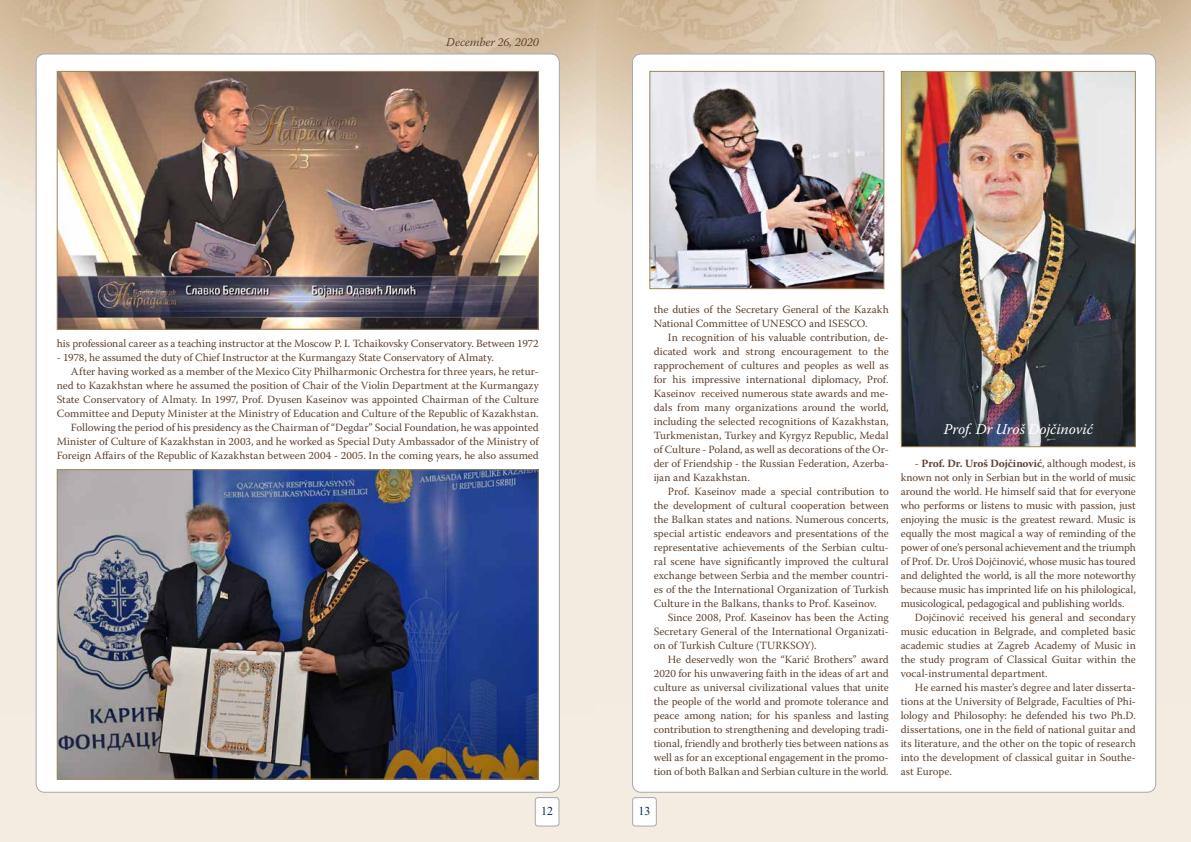
<style>
.page{position:relative;width:1191px;height:842px;background:#fff}
.page>*{position:absolute;margin:0;border:0;box-sizing:border-box;transform-origin:0 0}
.t1{font:italic 15px "Warnock Pro";letter-spacing:-.005em;color:#fff}
.t2{font:italic 12px "Warnock Pro";letter-spacing:-.01em;color:#60432e}
.t3{font:12px "Times New Roman";color:#002a54}
.t4{font:11px/14px "Warnock Pro";color:#60432e;text-align:justify}
.s1{font-weight:700}
</style>
<div class="page">
<div style="left:595px;top:675px;width:596px;height:167px;background:#f4ece0"></div>
<img style="left:595px;top:0;width:595px;height:703px">
<div style="left:632px;top:797px;width:24px;height:29px;background:#fff;border-radius:3px"></div>
<div style="left:632px;top:797px;width:24px;height:29px;border:1px solid #a7a9ac;border-radius:3px"></div>
<div style="left:632px;top:54px;width:523px;height:738px;background:#fff;border-radius:9px"></div>
<div style="left:0;top:675px;width:594px;height:167px;background:#f4ece0"></div>
<img style="left:0;top:0;width:595px;height:715px">
<div style="left:36px;top:54px;width:523px;height:738px;background:#fff;border-radius:9px"></div>
<div style="left:535px;top:797px;width:24px;height:29px;background:#fff;border-radius:3px"></div>
<div style="left:535px;top:797px;width:24px;height:29px;border:1px solid #a7a9ac;border-radius:3px"></div>
<img style="left:651px;top:73px;width:231px;height:214px">
<div style="left:649px;top:71px;width:235px;height:218px;border:1px solid #9b885d"></div>
<img style="left:59px;top:73px;width:478px;height:255px">
<div style="left:57px;top:71px;width:482px;height:259px;border:1px solid #9b885d"></div>
<img style="left:59px;top:471px;width:478px;height:307px">
<div style="left:57px;top:469px;width:482px;height:311px;border:1px solid #9b885d"></div>
<img style="left:902px;top:73px;width:231px;height:372px">
<div style="left:900px;top:71px;width:235px;height:376px;border:1px solid #9b885d"></div>
<p class="t2" style="left:446px;top:35px;width:94px">December 26, 2020</p>
<p class="t4" style="left:57px;top:336px;width:483px">his professional career as a teaching instructor at the Moscow P. I. Tchaikovsky Conservatory. Between 1972</p>
<p class="t4" style="left:57px;top:350px;width:438px">- 1978, he assumed the duty of Chief Instructor at the Kurmangazy State Conservatory of Almaty.</p>
<p class="t4" style="left:71px;top:364px;width:469px">After having worked as a member of the Mexico City Philharmonic Orchestra for three years, he retur-</p>
<p class="t4" style="left:57px;top:378px;width:483px">ned to Kazakhstan where he assumed the position of Chair of the Violin Department at the Kurmangazy</p>
<p class="t4" style="left:57px;top:392px;width:483px">State Conservatory of Almaty. In 1997, Prof. Dyusen Kaseinov was appointed Chairman of the Culture</p>
<p class="t4" style="left:57px;top:406px;width:483px">Committee and Deputy Minister at the Ministry of Education and Culture of the Republic of Kazakhstan.</p>
<p class="t4" style="left:71px;top:420px;width:469px">Following the period of his presidency as the Chairman of “Degdar” Social Foundation, he was appointed</p>
<p class="t4" style="left:57px;top:434px;width:483px">Minister of Culture of Kazakhstan in 2003, and he worked as Special Duty Ambassador of the Ministry of</p>
<p class="t4" style="left:57px;top:448px;width:483px">Foreign Affairs of the Republic of Kazakhstan between 2004 - 2005. In the coming years, he also assumed</p>
<p class="t4" style="left:654px;top:302px;width:236px">the duties of the Secretary General of the Kazakh<br>National Committee of UNESCO and ISESCO.</p>
<p class="t4" style="left:654px;top:330px;width:236px;text-indent:14px">In recognition of his valuable contribution, de&shy;dicated work and strong encouragement to the rapprochement of cultures and peoples as well as for his impressive international diplomacy, Prof.<br>Kaseinov received numerous state awards and me&shy;dals from many organizations around the world, including the selected recognitions of Kazakhstan, Turkmenistan, Turkey and Kyrgyz Republic, Medal of Culture - Poland, as well as decorations of the Or&shy;der of Friendship - the Russian Federation, Azerba&shy;ijan and Kazakhstan.</p>
<p class="t4" style="left:654px;top:484px;width:236px;text-indent:14px">Prof. Kaseinov made a special contribution to the development of cultural cooperation between the Balkan states and nations. Numerous concerts, special artistic endeavors and presentations of the representative achievements of the Serbian cultu&shy;ral scene have significantly improved the cultural exchange between Serbia and the member countri&shy;es of the the International Organization of Turkish Culture in the Balkans, thanks to Prof. Kaseinov.</p>
<p class="t4" style="left:654px;top:610px;width:236px;text-indent:14px">Since 2008, Prof. Kaseinov has been the Acting Secretary General of the International Organizati&shy;on of Turkish Culture (TURKSOY).</p>
<p class="t4" style="left:654px;top:652px;width:236px;text-indent:14px">He deservedly won the “Karić Brothers” award 2020 for his unwavering faith in the ideas of art and culture as universal civilizational values that unite the people of the world and promote tolerance and peace among nation; for his spanless and lasting contribution to strengthening and developing tradi&shy;tional, friendly and brotherly ties between nations as well as for an exceptional engagement in the promo&shy;tion of both Balkan and Serbian culture in the world.</p>
<p class="t3" style="left:541px;top:803px;width:13px">12</p>
<p class="t3" style="left:638px;top:803px;width:13px">13</p>
<h1 class="t1" style="left:943px;top:420px;width:151px">Prof. Dr Uroš Dojčinović</h1>
<p class="t4" style="left:900px;top:456px;width:236px;text-indent:14px">- <span class="s1">Prof. Dr. Uroš Dojčinović</span>, although modest, is known not only in Serbian but in the world of music around the world. He himself said that for everyone who performs or listens to music with passion, just enjoying the music is the greatest reward. Music is equally the most magical a way of reminding of the power of one’s personal achievement and the triumph of Prof. Dr. Uroš Dojčinović, whose music has toured and delighted the world, is all the more noteworthy because music has imprinted life on his philological, musicological, pedagogical and publishing worlds.</p>
<p class="t4" style="left:900px;top:610px;width:236px;text-indent:14px">Dojčinović received his general and secondary music education in Belgrade, and completed basic academic studies at Zagreb Academy of Music in the study program of Classical Guitar within the vocal-instrumental department.</p>
<p class="t4" style="left:900px;top:680px;width:236px;text-indent:14px">He earned his master’s degree and later disserta&shy;tions at the University of Belgrade, Faculties of Phi&shy;lology and Philosophy: he defended his two Ph.D. dissertations, one in the field of national guitar and its literature, and the other on the topic of research into the development of classical guitar in Southe&shy;ast Europe.</p>
</div>
